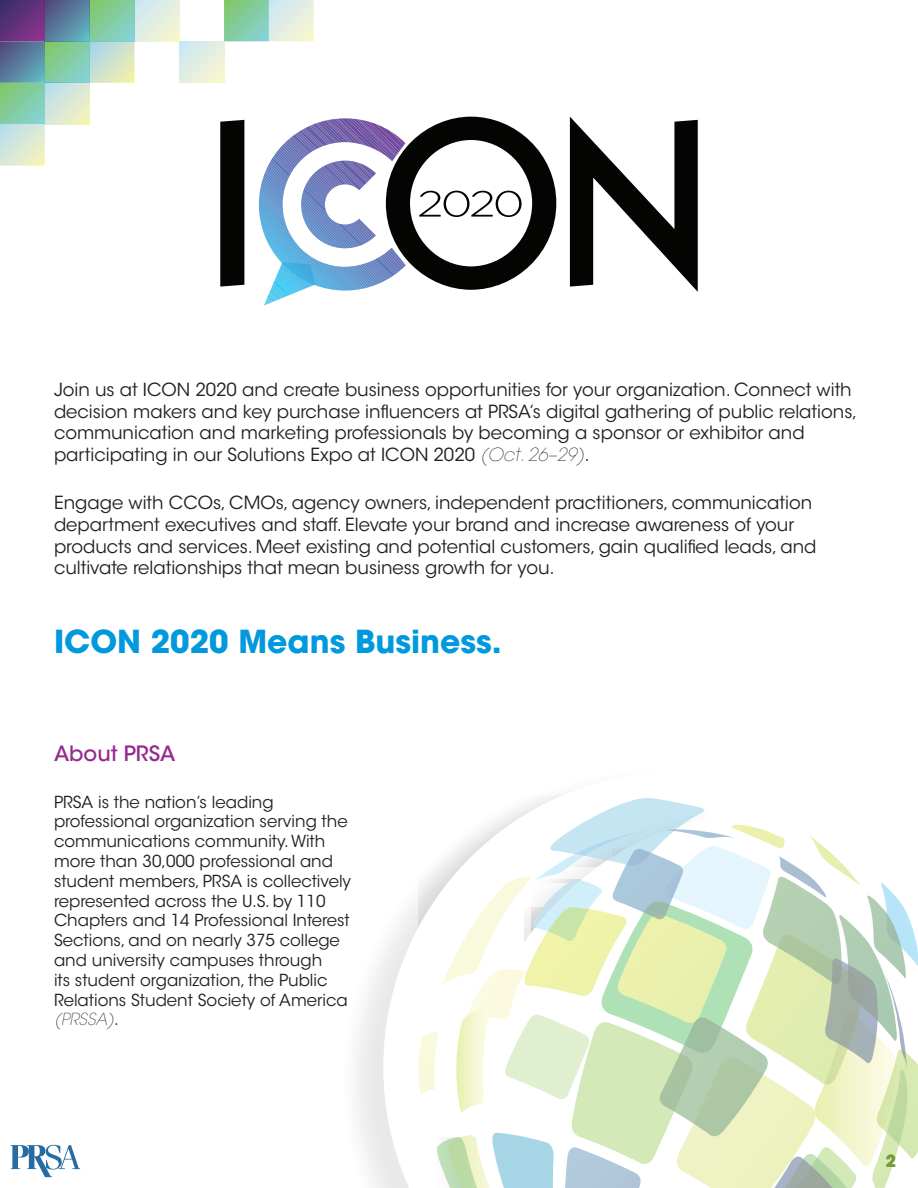
<style>
.page{position:relative;width:918px;height:1188px;background:#fff}
.page>*{position:absolute;margin:0;border:0;box-sizing:border-box;transform-origin:0 0}
.Titles{font:700 31.5px "ITC Avant Garde Std";color:#09d}
.Subheaders{font:500 21px "ITC Avant Garde Std";color:#942a8e}
.t1{font:18px/21.6px "ITC Avant Garde Std";color:#231f20}
.t2{font:16.5px/19.8px "ITC Avant Garde Std";color:#231f20}
.t3{font:700 16.5px "ITC Avant Garde Std";color:#779941}
.s1{font-weight:200;font-style:italic}
</style>
<div class="page">
<svg style="left:11px;top:1145px;width:69px;height:32px"></svg>
<svg style="left:45px;top:41px;width:45px;height:42px;background:#81cba1"></svg>
<svg style="left:45px;top:0;width:45px;height:41px;background:#587f9e"></svg>
<svg style="left:90px;top:0;width:224px;height:83px"></svg>
<svg style="left:45px;top:83px;width:45px;height:41px;background:#d8e8d6"></svg>
<svg style="left:0;top:0;width:45px;height:166px;background:#8699a4"></svg>
<svg style="left:383px;top:777px;width:235px;height:411px"></svg>
<svg style="left:418px;top:798px;width:500px;height:390px"></svg>
<div style="left:220px;top:120px;width:24px;height:167px;background:#040503"></div>
<svg style="left:570px;top:117px;width:128px;height:175px"></svg>
<svg style="left:259px;top:117px;width:297px;height:189px"></svg>
<p class="t1" style="left:54px;top:379px;width:805px">Join us at ICON 2020 and create business opportunities for your organization. Connect with decision makers and key purchase influencers at PRSA’s digital gathering of public relations, communication and marketing professionals by becoming a sponsor or exhibitor and participating in our Solutions Expo at ICON 2020 <span class="s1">(Oct. 26–29)</span>.</p>
<p class="t1" style="left:54px;top:492px;width:764px">Engage with CCOs, CMOs, agency owners, independent practitioners, communication department executives and staff. Elevate your brand and increase awareness of your products and services. Meet existing and potential customers, gain qualified leads, and cultivate relationships that mean business growth for you.</p>
<p class="Titles" style="left:54px;top:621px;width:449px">ICON 2020 Means Business.</p>
<p class="Subheaders" style="left:54px;top:740px;width:123px">About PRSA</p>
<p class="t2" style="left:54px;top:792px;width:299px">PRSA is the nation’s leading professional organization serving the communications community. With more than 30,000 professional and student members, PRSA is collectively represented across the U.S. by 110<br>Chapters and 14 Professional Interest Sections, and on nearly 375 college and university campuses through<br>its student organization, the Public Relations Student Society of America <span class="s1">(PRSSA)</span>.</p>
<p class="t3" style="left:886px;top:1150px;width:12px">2</p>
</div>
